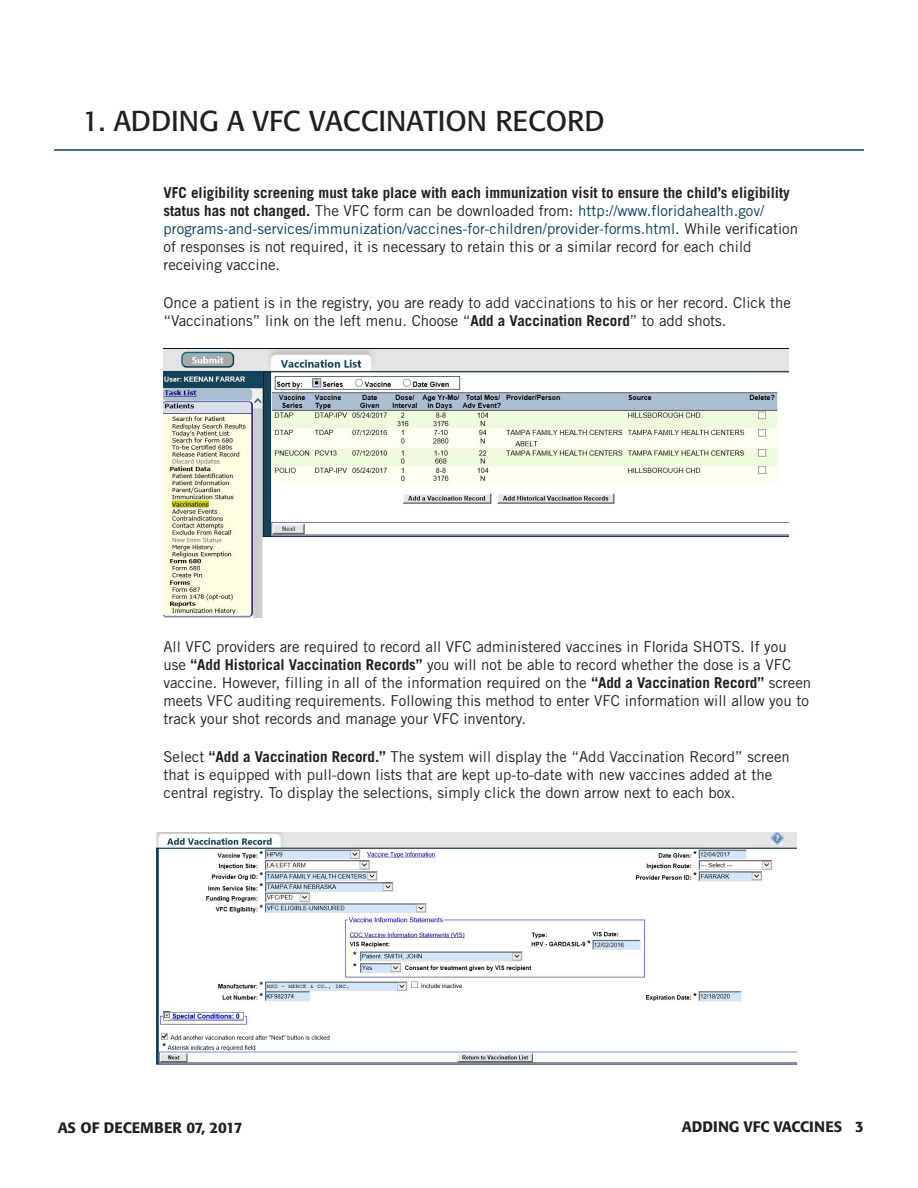
<style>
.page{position:relative;width:918px;height:1188px;background:#fff}
.page>*{position:absolute;margin:0;border:0;box-sizing:border-box;transform-origin:0 0}
.t1{font:28.5px "Formata";color:#231f20}
.t2{font:15px/18px "Trade Gothic";color:#231f20}
.t3{font:500 15px "Formata";color:#231f20}
.s1{font-weight:700}
.s2{color:#09405b}
</style>
<div class="page">
<hr style="left:54px;top:149px;width:810px;height:2px;background:#09405b">
<img style="left:164px;top:348px;width:624px;height:270px">
<img style="left:157px;top:833px;width:640px;height:232px">
<h2 class="t1" style="left:82px;top:103px;width:524px">1. ADDING A VFC VACCINATION RECORD</h2>
<p class="t2" style="left:164px;top:183px;width:636px"><span class="s1">VFC eligibility screening must take place with each immunization visit to ensure the child’s eligibility status has not changed.</span> The VFC form can be downloaded from: <span class="s2">http://www.floridahealth.gov/ programs-and-services/immunization/vaccines-for-children/provider-forms.html</span>. While verification of responses is not required, it is necessary to retain this or a similar record for each child receiving vaccine.</p>
<p class="t2" style="left:164px;top:293px;width:629px">Once a patient is in the registry, you are ready to add vaccinations to his or her record. Click the “Vaccinations” link on the left menu. Choose “<span class="s1">Add a Vaccination Record</span>” to add shots.</p>
<p class="t2" style="left:164px;top:638px;width:649px">All VFC providers are required to record all VFC administered vaccines in Florida SHOTS. If you use <span class="s1">“Add Historical Vaccination Records”</span> you will not be able to record whether the dose is a VFC vaccine. However, filling in all of the information required on the <span class="s1">“Add a Vaccination Record”</span> screen meets VFC auditing requirements. Following this method to enter VFC information will allow you to track your shot records and manage your VFC inventory.</p>
<p class="t2" style="left:164px;top:748px;width:628px">Select <span class="s1">“Add a Vaccination Record.”</span> The system will display the “Add Vaccination Record” screen that is equipped with pull-down lists that are kept up-to-date with new vaccines added at the central registry. To display the selections, simply click the down arrow next to each box.</p>
<p class="t3" style="left:58px;top:1119px;width:186px">AS OF DECEMBER 07, 2017</p>
<p class="t3" style="left:682px;top:1118px;width:184px">ADDING VFC VACCINES 3</p>
</div>
